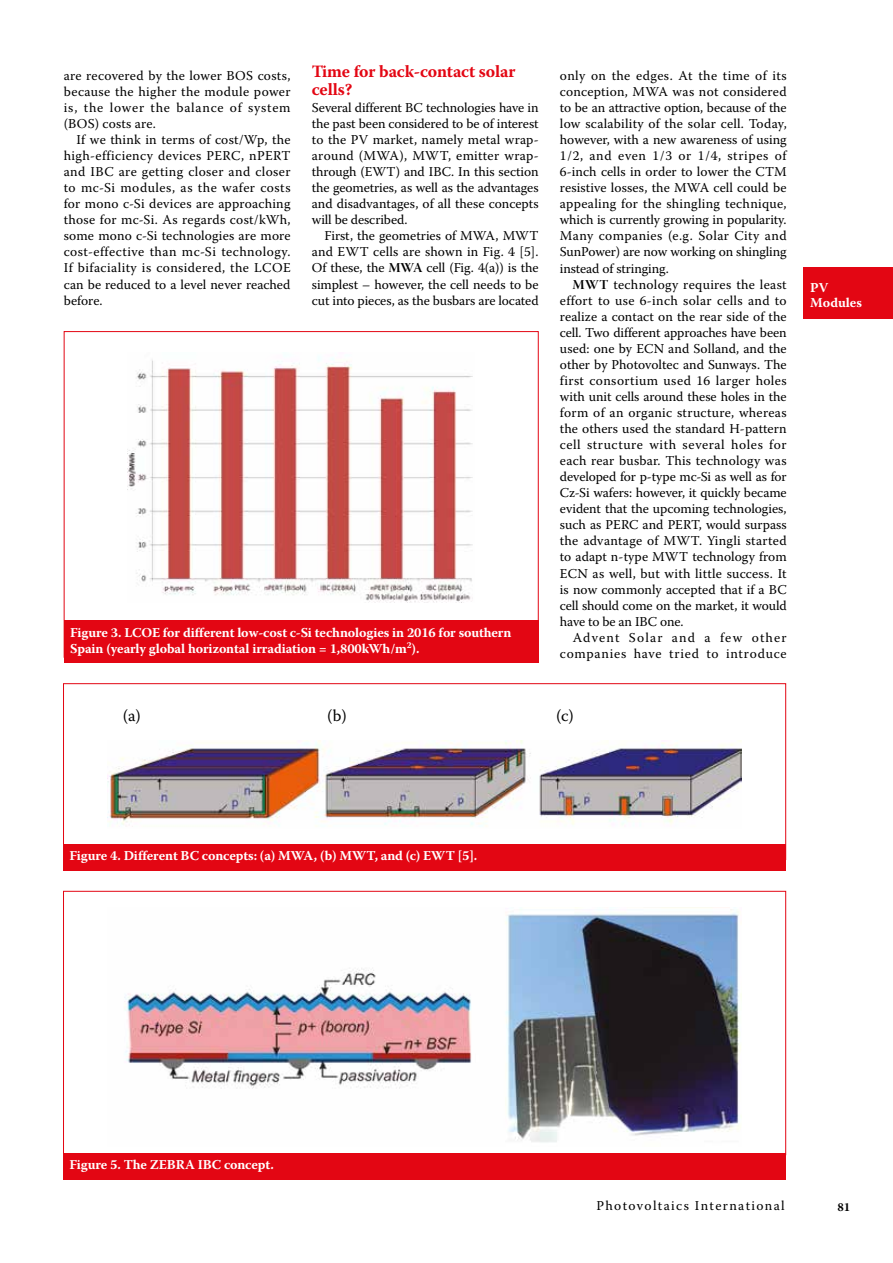
<style>
.page{position:relative;width:893px;height:1263px;background:#fff}
.page>*{position:absolute;margin:0;border:0;box-sizing:border-box;transform-origin:0 0}
.t1{font:700 17.25px/18px "Warnock Pro";letter-spacing:-.01em;color:#e30613}
.t2{font:16.5px "Warnock Pro";color:#000}
.t3{font:13.5px/16px "Warnock Pro";color:#000;text-align:justify}
.t4{font:700 13.5px/15px "Warnock Pro";letter-spacing:-.01em;color:#fff}
.t5{font:13.5px/16px "Warnock Pro";letter-spacing:.065em;color:#000;text-align:right}
.t6{font:13.5px "Warnock Pro";letter-spacing:.1em;color:#000}
.t7{font:700 12px "Warnock Pro";color:#000}
.s1{font-family:"Warnock Pro Bold Disp"}
</style>
<div class="page">
<div style="left:804px;top:268px;width:89px;height:51px;background:#e30613"></div>
<img style="left:128px;top:357px;width:345px;height:245px">
<div style="left:64px;top:620px;width:475px;height:43px;background:#e30613"></div>
<img style="left:124px;top:907px;width:617px;height:236px">
<div style="left:63px;top:1153px;width:723px;height:27px;background:#e30613"></div>
<img style="left:108px;top:740px;width:633px;height:87px">
<div style="left:63px;top:844px;width:723px;height:27px;background:#e30613"></div>
<p class="t3" style="left:64px;top:67px;width:228px">are recovered by the lower BOS costs, because the higher the module power is, the lower the balance of system (BOS) costs are.</p>
<p class="t3" style="left:64px;top:131px;width:228px;text-indent:13px">If we think in terms of cost/Wp, the high-efficiency devices PERC, nPERT and IBC are getting closer and closer to mc-Si modules, as the wafer costs for mono c-Si devices are approaching those for mc-Si. As regards cost/kWh, some mono c-Si technologies are more cost-effective than mc-Si technology.<br>If bifaciality is considered, the LCOE can be reduced to a level never reached before.</p>
<p class="t1" style="left:312px;top:62px;width:205px">Time for back-contact solar cells?</p>
<p class="t3" style="left:312px;top:99px;width:228px">Several different BC technologies have in the past been considered to be of interest to the PV market, namely metal wrap&shy;around (MWA), MWT, emitter wrap&shy;through (EWT) and IBC. In this section the geometries, as well as the advantages and disadvantages, of all these concepts will be described.</p>
<p class="t3" style="left:312px;top:228px;width:228px;text-indent:13px">First, the geometries of MWA, MWT and EWT cells are shown in Fig. 4 [5].<br>Of these, the <span class="s1">MWA</span> cell (Fig. 4(a)) is the simplest – however, the cell needs to be cut into pieces, as the busbars are located</p>
<p class="t4" style="left:70px;top:624px;width:443px;line-height:15.8px">Figure 3. LCOE for different low-cost c-Si technologies in 2016 for southern<br>Spain (yearly global horizontal irradiation = 1,800kWh/m<sup>2</sup>).</p>
<p class="t3" style="left:560px;top:67px;width:228px">only on the edges. At the time of its conception, MWA was not considered to be an attractive option, because of the low scalability of the solar cell. Today, however, with a new awareness of using 1/2, and even 1/3 or 1/4, stripes of 6-inch cells in order to lower the CTM resistive losses, the MWA cell could be appealing for the shingling technique, which is currently growing in popularity.<br>Many companies (e.g. Solar City and SunPower) are now working on shingling instead of stringing.</p>
<p class="t3" style="left:560px;top:276px;width:228px;text-indent:13px"><span class="s1">MWT</span> technology requires the least effort to use 6-inch solar cells and to realize a contact on the rear side of the cell. Two different approaches have been used: one by ECN and Solland, and the other by Photovoltec and Sunways. The first consortium used 16 larger holes with unit cells around these holes in the form of an organic structure, whereas the others used the standard H-pattern cell structure with several holes for each rear busbar. This technology was developed for p-type mc-Si as well as for Cz-Si wafers: however, it quickly became evident that the upcoming technologies, such as PERC and PERT, would surpass the advantage of MWT. Yingli started to adapt n-type MWT technology from ECN as well, but with little success. It is now commonly accepted that if a BC cell should come on the market, it would have to be an IBC one.</p>
<p class="t5" style="left:560px;top:629px;width:228px">Advent Solar and a few other companies have tried to introduce</p>
<p class="t2" style="left:123px;top:705px;width:20px">(a)</p>
<p class="t2" style="left:327px;top:705px;width:21px">(b)</p>
<p class="t2" style="left:556px;top:705px;width:19px">(c)</p>
<p class="t4" style="left:810px;top:280px;width:54px">PV<br>Modules</p>
<p class="t4" style="left:70px;top:848px;width:409px">Figure 4. Different BC concepts: (a) MWA, (b) MWT, and (c) EWT [5].</p>
<p class="t4" style="left:70px;top:1157px;width:206px">Figure 5. The ZEBRA IBC concept.</p>
<p class="t6" style="left:597px;top:1198px;width:190px">Photovoltaics International</p>
<p class="t7" style="left:837px;top:1200px;width:14px">81</p>
</div>
